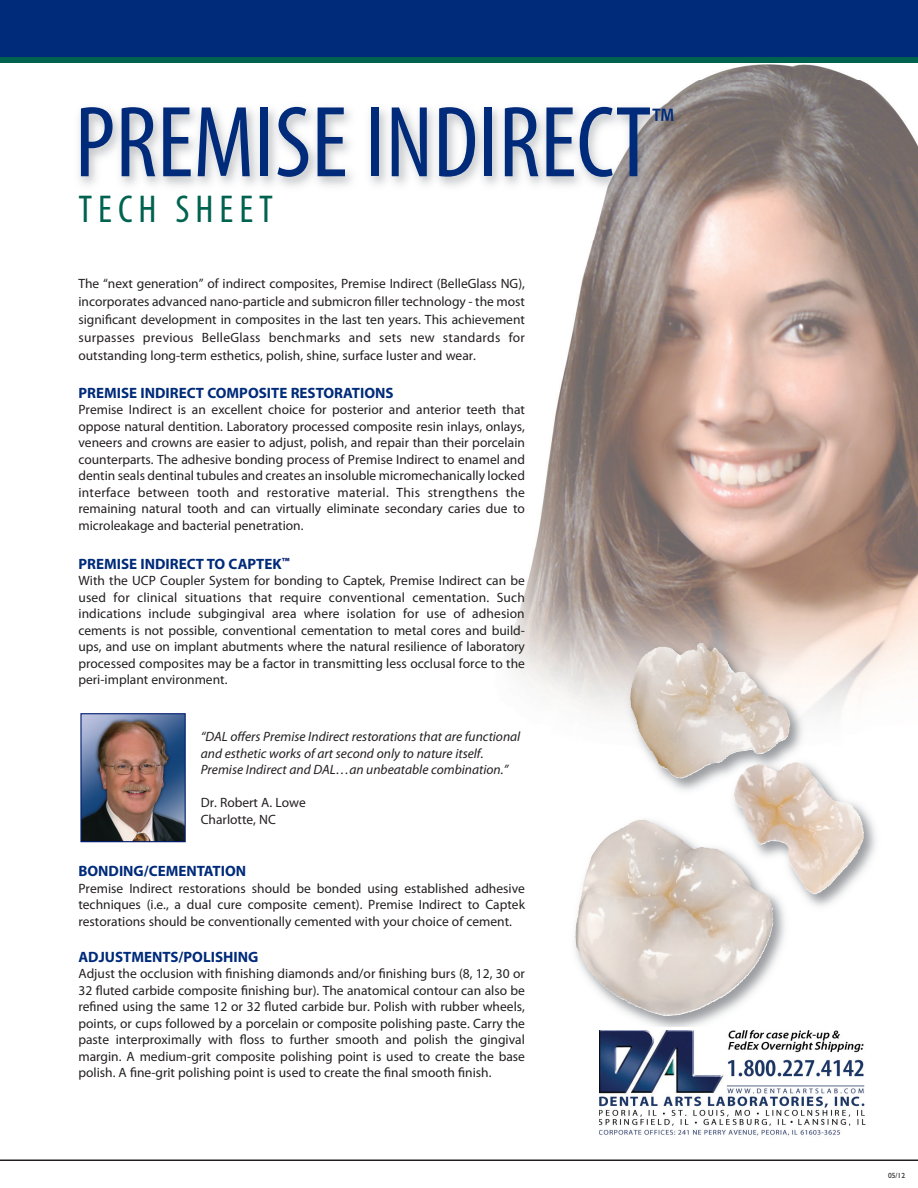
<style>
.page{position:relative;width:918px;height:1188px;background:#fff}
.page>*{position:absolute;margin:0;border:0;box-sizing:border-box;transform-origin:0 0}
.t1{font:condensed 102px "Myriad Pro";color:#002b7a}
.t2{font:condensed 45px "Myriad Pro";color:#002b7a}
.t3{font:condensed 39px "Myriad Pro";letter-spacing:.155em;color:#006350}
.t4{font:700 15px "Myriad Pro";color:#002b7a}
.t5{font:13.5px/16.5px "Myriad Pro";color:#231f20;text-align:justify}
.t6{font:italic 13.5px/16.5px "Myriad Pro";color:#231f20}
.t7{font:7.5px "Gill Sans";color:#231f20}
</style>
<div class="page">
<img style="left:508px;top:240px;width:410px;height:447px">
<img style="left:697px;top:64px;width:165px;height:17px">
<img style="left:79px;top:81px;width:839px;height:159px">
<hr style="left:0;top:1160px;width:918px;height:1px;background:#231f20">
<img style="left:535px;top:603px;width:383px;height:424px">
<div style="left:0;top:55px;width:918px;height:8px;background:#006350"></div>
<div style="left:0;top:0;width:918px;height:57px;background:#002b7a"></div>
<img style="left:82px;top:715px;width:102px;height:125px">
<div style="left:80px;top:713px;width:106px;height:129px;border:1px solid #001c70"></div>
<img style="left:599px;top:1030px;width:267px;height:106px">
<p class="t1" style="left:75px;top:81px;width:578px">PREMISE INDIRECT</p>
<p class="t2" style="left:651px;top:97px;width:24px">™</p>
<p class="t3" style="left:78px;top:186px;width:196px">TECH SHEET</p>
<p class="t5" style="left:78px;top:275px;width:448px;line-height:18px">The “next generation” of indirect composites, Premise Indirect (BelleGlass NG), incorporates advanced nano-particle and submicron filler technology - the most significant development in composites in the last ten years. This achievement surpasses previous BelleGlass benchmarks and sets new standards for outstanding long-term esthetics, polish, shine, surface luster and wear.</p>
<p class="t4" style="left:78px;top:383px;width:317px">PREMISE INDIRECT COMPOSITE RESTORATIONS</p>
<p class="t5" style="left:78px;top:401px;width:448px">Premise Indirect is an excellent choice for posterior and anterior teeth that oppose natural dentition. Laboratory processed composite resin inlays, onlays, veneers and crowns are easier to adjust, polish, and repair than their porcelain counterparts. The adhesive bonding process of Premise Indirect to enamel and dentin seals dentinal tubules and creates an insoluble micromechanically locked interface between tooth and restorative material. This strengthens the remaining natural tooth and can virtually eliminate secondary caries due to microleakage and bacterial penetration.</p>
<p class="t4" style="left:78px;top:554px;width:213px">PREMISE INDIRECT TO CAPTEK<sup>™</sup></p>
<p class="t5" style="left:78px;top:572px;width:448px">With the UCP Coupler System for bonding to Captek, Premise Indirect can be used for clinical situations that require conventional cementation. Such indications include subgingival area where isolation for use of adhesion cements is not possible, conventional cementation to metal cores and build&shy;ups, and use on implant abutments where the natural resilience of laboratory processed composites may be a factor in transmitting less occlusal force to the peri-implant environment.</p>
<p class="t6" style="left:201px;top:728px;width:321px">“DAL offers Premise Indirect restorations that are functional and esthetic works of art second only to nature itself.<br>Premise Indirect and DAL…an unbeatable combination.”</p>
<p class="t5" style="left:201px;top:794px;width:107px">Dr. Robert A. Lowe<br>Charlotte, NC</p>
<p class="t4" style="left:78px;top:862px;width:169px">BONDING/CEMENTATION</p>
<p class="t5" style="left:78px;top:880px;width:448px">Premise Indirect restorations should be bonded using established adhesive techniques (i.e., a dual cure composite cement). Premise Indirect to Captek restorations should be conventionally cemented with your choice of cement.</p>
<p class="t4" style="left:78px;top:947px;width:181px">ADJUSTMENTS/POLISHING</p>
<p class="t5" style="left:78px;top:965px;width:448px">Adjust the occlusion with finishing diamonds and/or finishing burs (8, 12, 30 or 32 fluted carbide composite finishing bur). The anatomical contour can also be refined using the same 12 or 32 fluted carbide bur. Polish with rubber wheels, points, or cups followed by a porcelain or composite polishing paste. Carry the paste interproximally with floss to further smooth and polish the gingival margin. A medium-grit composite polishing point is used to create the base polish. A fine-grit polishing point is used to create the final smooth finish.</p>
<p class="t7" style="left:888px;top:1171px;width:19px">05/12</p>
</div>
